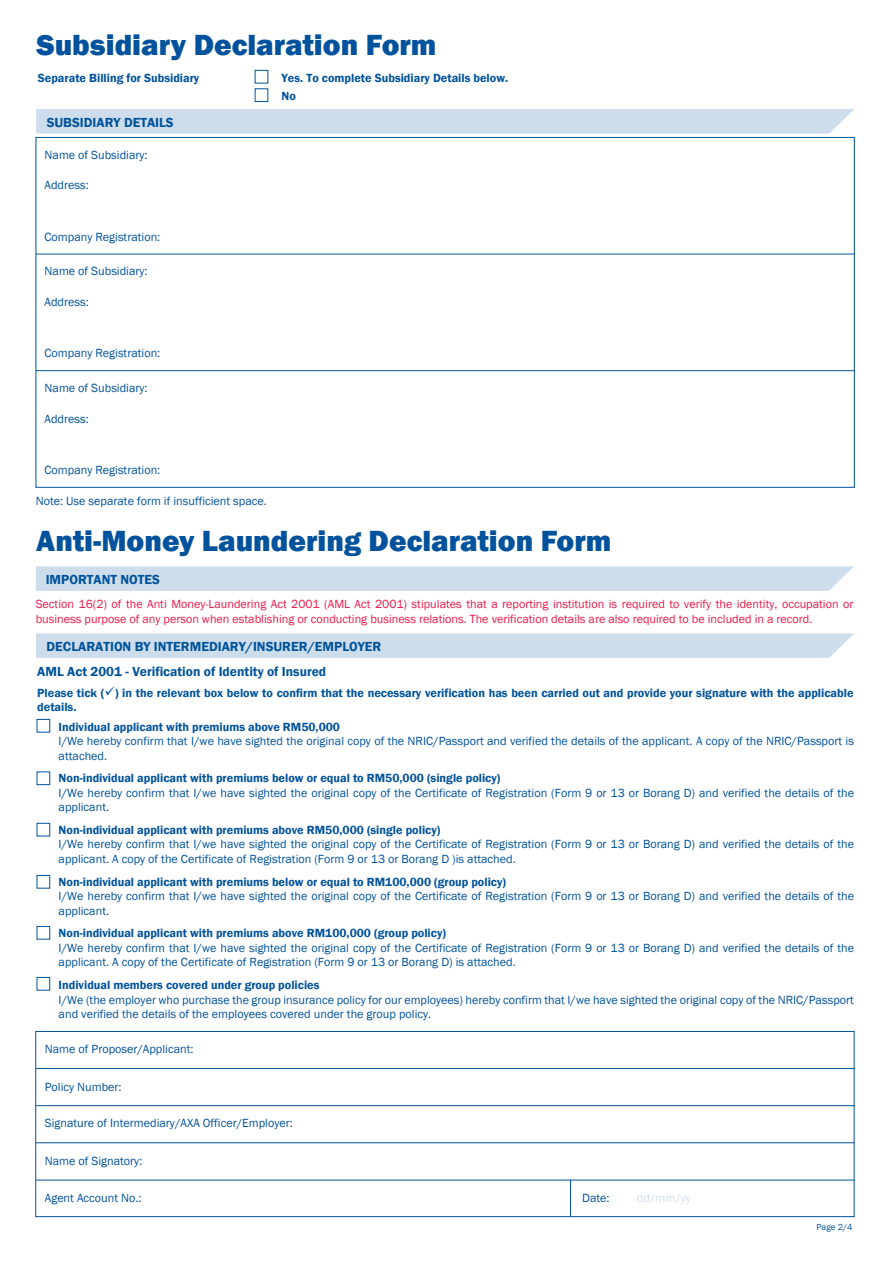
<style>
.page{position:relative;width:893px;height:1263px;background:#fff}
.page>*{position:absolute;margin:0;border:0;box-sizing:border-box;transform-origin:0 0}
.t1{font:800 30px "Franklin Gothic";color:#00529c}
.t2{font:600 13.5px/25px "Franklin Gothic";color:#00539b}
.t3{font:600 13.5px "Franklin Gothic";color:#00529c}
.t4{font:12.15px/14.5px "Franklin Gothic";color:#00529c}
.t5{font:600 12.15px/18.9px "Franklin Gothic";color:#00529c}
.t6{font:12.15px/14.5px "Franklin Gothic";color:#ed1846}
.t7{font:600 12.15px/14.5px "Franklin Gothic";color:#00539b}
.t8{font:12.15px "Franklin Gothic";color:rgb(0 82 156/.2)}
.t9{font:9px "Franklin Gothic";color:#00539b}
.s1{color:#00529c}
</style>
<div class="page">
<hr style="left:36px;top:254px;width:818px;height:1px;background:#00539b">
<div style="left:255px;top:70px;width:13px;height:13px;border:1px solid #00539b"></div>
<div style="left:255px;top:88px;width:13px;height:14px;border:1px solid #00539b"></div>
<div style="left:36px;top:109px;width:818px;height:25px;background:#cdddeb"></div>
<hr style="left:36px;top:370px;width:818px;height:1px;background:#00539b">
<div style="left:36px;top:633px;width:818px;height:25px;background:#cdddeb"></div>
<div style="left:37px;top:719px;width:13px;height:13px;border:1px solid #00539b"></div>
<div style="left:37px;top:771px;width:13px;height:14px;border:1px solid #00539b"></div>
<div style="left:37px;top:823px;width:13px;height:13px;border:1px solid #00539b"></div>
<div style="left:37px;top:875px;width:13px;height:13px;border:1px solid #00539b"></div>
<div style="left:37px;top:926px;width:13px;height:13px;border:1px solid #00539b"></div>
<div style="left:37px;top:977px;width:13px;height:13px;border:1px solid #00539b"></div>
<hr style="left:36px;top:1068px;width:818px;height:1px;background:#00539b">
<hr style="left:36px;top:1105px;width:818px;height:1px;background:#00539b">
<hr style="left:36px;top:1180px;width:818px;height:1px;background:#00539b">
<hr style="left:36px;top:1142px;width:818px;height:1px;background:#00539b">
<hr style="left:570px;top:1180px;width:1px;height:36px;background:#00539b">
<div style="left:35px;top:1031px;width:819px;height:186px;border:1px solid #00539b"></div>
<div style="left:36px;top:566px;width:818px;height:25px;background:#cdddeb"></div>
<h1 class="t1" style="left:37px;top:26px;width:402px">Subsidiary Declaration Form</h1>
<p class="t5" style="left:38px;top:68px;width:163px">Separate Billing for Subsidiary</p>
<p class="t5" style="left:282px;top:68px;width:228px">Yes. To complete Subsidiary Details below.<br>No</p>
<p class="t2" style="left:47px;top:110px;width:129px">SUBSIDIARY DETAILS</p>
<p class="t4" style="left:45px;top:147px;width:105px">Name of Subsidiary:</p>
<p class="t4" style="left:45px;top:178px;width:46px">Address:</p>
<p class="t4" style="left:45px;top:230px;width:117px">Company Registration:</p>
<p class="t4" style="left:45px;top:264px;width:105px">Name of Subsidiary:</p>
<p class="t4" style="left:45px;top:295px;width:46px">Address:</p>
<p class="t4" style="left:45px;top:346px;width:117px">Company Registration:</p>
<p class="t4" style="left:45px;top:381px;width:105px">Name of Subsidiary:</p>
<p class="t4" style="left:45px;top:411px;width:46px">Address:</p>
<p class="t4" style="left:45px;top:463px;width:117px">Company Registration:</p>
<p class="t4" style="left:36px;top:494px;width:233px">Note: Use separate form if insufficient space.</p>
<h1 class="t1" style="left:36px;top:522px;width:577px">Anti-Money Laundering Declaration Form</h1>
<p class="t3" style="left:46px;top:571px;width:116px">IMPORTANT NOTES</p>
<p class="t6" style="left:36px;top:597px;width:819px">Section 16(2) of the Anti Money-Laundering Act 2001 (AML Act 2001) stipulates that a reporting institution is required to verify the identity, occupation or business purpose of any person when establishing or conducting business relations. The verification details are also required to be included in a record.</p>
<p class="t2" style="left:37px;top:634px;width:346px;text-indent:9px">DECLARATION BY INTERMEDIARY/INSURER/EMPLOYER<br>AML Act 2001 - Verification of Identity of Insured</p>
<p class="t7" style="left:37px;top:685px;width:818px">Please tick (<span class="s1">✓</span>) in the relevant box below to confirm that the necessary verification has been carried out and provide your signature with the applicable details.</p>
<p class="t5" style="left:59px;top:717px;width:283px">Individual applicant with premiums above RM50,000</p>
<p class="t4" style="left:59px;top:734px;width:797px">I/We hereby confirm that I/we have sighted the original copy of the NRIC/Passport and verified the details of the applicant. A copy of the NRIC/Passport is attached.</p>
<p class="t5" style="left:59px;top:769px;width:443px">Non-individual applicant with premiums below or equal to RM50,000 (single policy)</p>
<p class="t4" style="left:59px;top:786px;width:797px">I/We hereby confirm that I/we have sighted the original copy of the Certificate of Registration (Form 9 or 13 or Borang D) and verified the details of the applicant.</p>
<p class="t5" style="left:59px;top:820px;width:383px">Non-individual applicant with premiums above RM50,000 (single policy)</p>
<p class="t4" style="left:59px;top:837px;width:797px">I/We hereby confirm that I/we have sighted the original copy of the Certificate of Registration (Form 9 or 13 or Borang D) and verified the details of the applicant. A copy of the Certificate of Registration (Form 9 or 13 or Borang D )is attached.</p>
<p class="t5" style="left:59px;top:872px;width:449px">Non-individual applicant with premiums below or equal to RM100,000 (group policy)</p>
<p class="t4" style="left:59px;top:889px;width:797px">I/We hereby confirm that I/we have sighted the original copy of the Certificate of Registration (Form 9 or 13 or Borang D) and verified the details of the applicant.</p>
<p class="t5" style="left:59px;top:924px;width:389px">Non-individual applicant with premiums above RM100,000 (group policy)</p>
<p class="t4" style="left:59px;top:941px;width:797px">I/We hereby confirm that I/we have sighted the original copy of the Certificate of Registration (Form 9 or 13 or Borang D) and verified the details of the applicant. A copy of the Certificate of Registration (Form 9 or 13 or Borang D) is attached.</p>
<p class="t5" style="left:59px;top:975px;width:262px">Individual members covered under group policies</p>
<p class="t4" style="left:59px;top:992px;width:797px">I/We (the employer who purchase the group insurance policy for our employees) hereby confirm that I/we have sighted the original copy of the NRIC/Passport and verified the details of the employees covered under the group policy.</p>
<p class="t4" style="left:45px;top:1042px;width:150px">Name of Proposer/Applicant:</p>
<p class="t4" style="left:45px;top:1080px;width:78px">Policy Number:</p>
<p class="t4" style="left:45px;top:1116px;width:249px">Signature of Intermediary/AXA Officer/Employer:</p>
<p class="t4" style="left:45px;top:1154px;width:99px">Name of Signatory:</p>
<p class="t4" style="left:45px;top:1191px;width:98px">Agent Account No.:</p>
<p class="t4" style="left:582px;top:1191px;width:29px">Date:</p>
<p class="t8" style="left:637px;top:1190px;width:56px">dd/mm/yy</p>
<p class="t9" style="left:817px;top:1222px;width:38px">Page 2/4</p>
</div>
